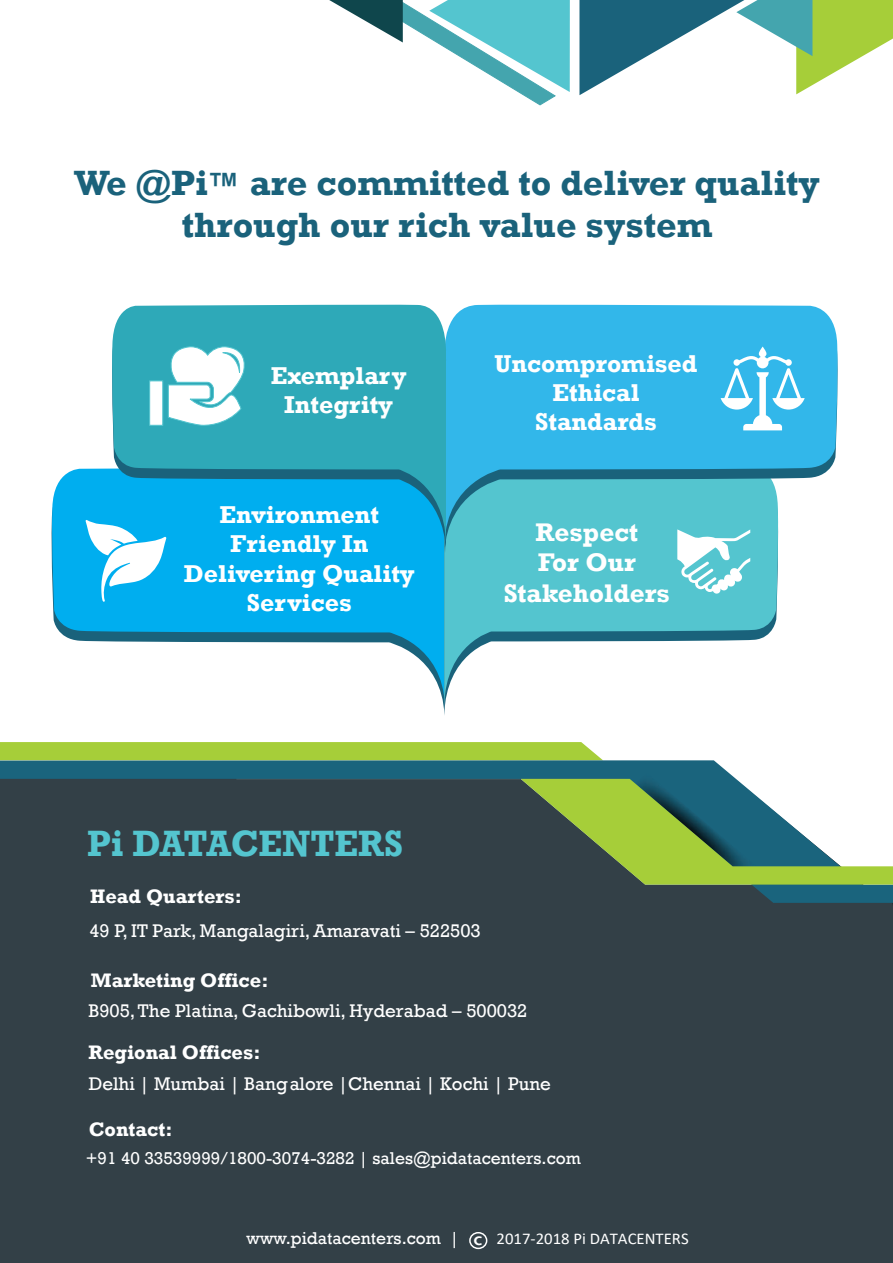
<style>
.page{position:relative;width:893px;height:1263px;background:#fff}
.page>*{position:absolute;margin:0;border:0;box-sizing:border-box;transform-origin:0 0}
.t1{font:700 37.5px "Rockwell";color:#54c5cf;scale:.95 1}
.t2{font:700 36px/42.3px "Rockwell";color:#1a627b;text-align:center}
.t3{font:700 26.1px/30.8px "Rockwell";color:#fff;text-align:center}
.t4{font:700 25.05px/29.4px "Rockwell";color:#fff;text-align:center}
.t5{font:700 20.1px "Rockwell";color:#fff}
.t6{font:18.75px "Rockwell";color:#fff}
.t7{font:17.55px "Rockwell";color:#fff}
.s1{font-size:33px}
.s2{font-family:"Berlin Sans FB";font-size:18px}
.s3{font-family:"Calibri";font-size:16.35px}
</style>
<div class="page">
<svg style="left:579px;top:0;width:314px;height:95px"></svg>
<svg style="left:329px;top:0;width:241px;height:106px"></svg>
<div style="left:0;top:903px;width:893px;height:360px;background:#334047"></div>
<svg style="left:0;top:742px;width:603px;height:18px;background:#a7cf3d"></svg>
<svg style="left:0;top:760px;width:893px;height:143px;background:#364d57"></svg>
<img style="left:635px;top:773px;width:121px;height:6px">
<svg style="left:521px;top:779px;width:372px;height:105px"></svg>
<div style="left:469px;top:1232px;width:18px;height:17px;border:1px solid #fff;border-radius:50%"></div>
<svg style="left:51px;top:468px;width:392px;height:234px;fill:#00aeef"></svg>
<svg style="left:443px;top:553px;width:335px;height:152px;fill:#54c5cf"></svg>
<div style="left:447px;top:543px;width:331px;height:10px;background:#54c5cf"></div>
<svg style="left:447px;top:304px;width:391px;height:239px;background:#45bae0"></svg>
<div style="left:166px;top:543px;width:281px;height:10px;background:#00aeef"></div>
<svg style="left:111px;top:304px;width:336px;height:239px;background:#24a8c5"></svg>
<svg style="left:85px;top:520px;width:81px;height:82px"></svg>
<svg style="left:721px;top:347px;width:84px;height:83px"></svg>
<svg style="left:677px;top:529px;width:73px;height:65px"></svg>
<svg style="left:149px;top:346px;width:96px;height:80px"></svg>
<h2 class="t2" style="left:74px;top:161px;width:747px">We @Pi<span class="s1">™</span> are committed to deliver quality through our rich value system</h2>
<h3 class="t4" style="left:271px;top:361px;width:137px">Exemplary<br>Integrity</h3>
<h3 class="t4" style="left:184px;top:500px;width:232px">Environment<br>Friendly In<br>Delivering Quality<br>Services</h3>
<h3 class="t4" style="left:494px;top:349px;width:205px">Uncompromised<br>Ethical<br>Standards</h3>
<h3 class="t3" style="left:504px;top:516px;width:168px">Respect<br>For Our<br>Stakeholders</h3>
<h1 class="t1" style="left:87px;top:821px;width:334px">Pi DATACENTERS</h1>
<p class="t5" style="left:90px;top:884px;width:153px">Head Quarters:</p>
<p class="t6" style="left:89px;top:920px;width:393px">49 P, IT Park, Mangalagiri, Amaravati – 522503</p>
<p class="t5" style="left:91px;top:968px;width:179px">Marketing Office:</p>
<p class="t6" style="left:88px;top:1000px;width:440px">B905,The Platina, Gachibowli, Hyderabad – 500032</p>
<p class="t5" style="left:88px;top:1040px;width:173px">Regional Offices:</p>
<p class="t6" style="left:89px;top:1073px;width:464px">Delhi | Mumbai | Bangalore |Chennai | Kochi | Pune</p>
<p class="t5" style="left:89px;top:1117px;width:85px">Contact:</p>
<p class="t7" style="left:86px;top:1148px;width:497px">+91 40 33539999/1800-3074-3282 | sales@pidatacenters.com</p>
<p class="t7" style="left:247px;top:1228px;width:444px">www.pidatacenters.com | <span class="s2">c</span> <span class="s3">2017-2018 Pi DATACENTERS</span></p>
</div>
